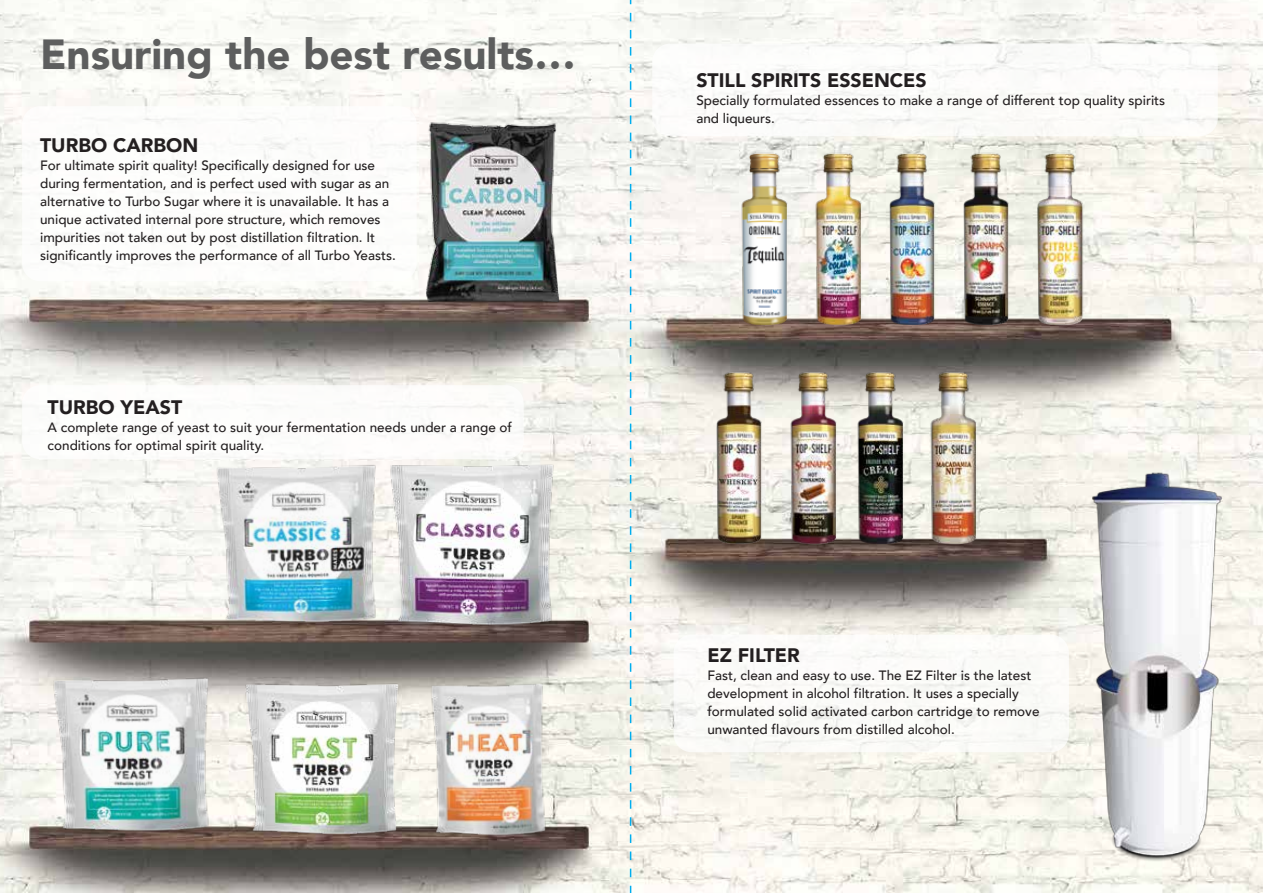
<style>
.page{position:relative;width:1263px;height:893px;background:#fff}
.page>*{position:absolute;margin:0;border:0;box-sizing:border-box;transform-origin:0 0}
.t1{font:900 42px "Avenir";color:#5d5e5e}
.t2{font:900 19.5px "Avenir";color:#231f20}
.t3{font:500 13.5px/18px "Avenir";color:#231f20}
</style>
<div class="page">
<img style="left:0;top:0;width:1263px;height:893px">
<img style="left:1078px;top:437px;width:160px;height:456px">
<img style="left:176px;top:459px;width:173px;height:174px">
<img style="left:349px;top:411px;width:247px;height:247px">
<svg style="left:630px;top:13px;width:1px;height:880px"></svg>
<img style="left:412px;top:669px;width:149px;height:201px">
<img style="left:413px;top:116px;width:157px;height:214px">
<img style="left:727px;top:143px;width:74px;height:194px">
<img style="left:1031px;top:143px;width:74px;height:194px">
<img style="left:957px;top:143px;width:74px;height:194px">
<img style="left:883px;top:143px;width:74px;height:194px">
<img style="left:801px;top:143px;width:82px;height:194px">
<img style="left:14px;top:627px;width:238px;height:238px">
<img style="left:206px;top:633px;width:232px;height:232px">
<div style="left:22px;top:106px;width:395px;height:175px;background:#fff;border-radius:18px"></div>
<div style="left:22px;top:385px;width:502px;height:74px;background:#fff;border-radius:18px"></div>
<div style="left:652px;top:44px;width:566px;height:92px;background:#fff;border-radius:18px"></div>
<div style="left:673px;top:635px;width:396px;height:117px;background:#fbfbf8;border-radius:18px"></div>
<img style="left:925px;top:363px;width:73px;height:194px">
<img style="left:858px;top:363px;width:67px;height:194px">
<img style="left:784px;top:363px;width:74px;height:194px">
<img style="left:701px;top:363px;width:83px;height:194px">
<h1 class="t1" style="left:40px;top:19px;width:537px">Ensuring the best results…</h1>
<h2 class="t2" style="left:40px;top:129px;width:160px">TURBO CARBON</h2>
<p class="t3" style="left:40px;top:156px;width:357px">For ultimate spirit quality! Specifically designed for use during fermentation, and is perfect used with sugar as an alternative to Turbo Sugar where it is unavailable. It has a unique activated internal pore structure, which removes impurities not taken out by post distillation filtration. It significantly improves the performance of all Turbo Yeasts.</p>
<h2 class="t2" style="left:48px;top:391px;width:136px">TURBO YEAST</h2>
<p class="t3" style="left:48px;top:418px;width:466px">A complete range of yeast to suit your fermentation needs under a range of conditions for optimal spirit quality.</p>
<h2 class="t2" style="left:696px;top:64px;width:232px">STILL SPIRITS ESSENCES</h2>
<p class="t3" style="left:696px;top:91px;width:470px">Specially formulated essences to make a range of different top quality spirits and liqueurs.</p>
<h2 class="t2" style="left:707px;top:639px;width:94px">EZ FILTER</h2>
<p class="t3" style="left:707px;top:666px;width:334px">Fast, clean and easy to use. The EZ Filter is the latest development in alcohol filtration. It uses a specially formulated solid activated carbon cartridge to remove unwanted flavours from distilled alcohol.</p>
</div>
